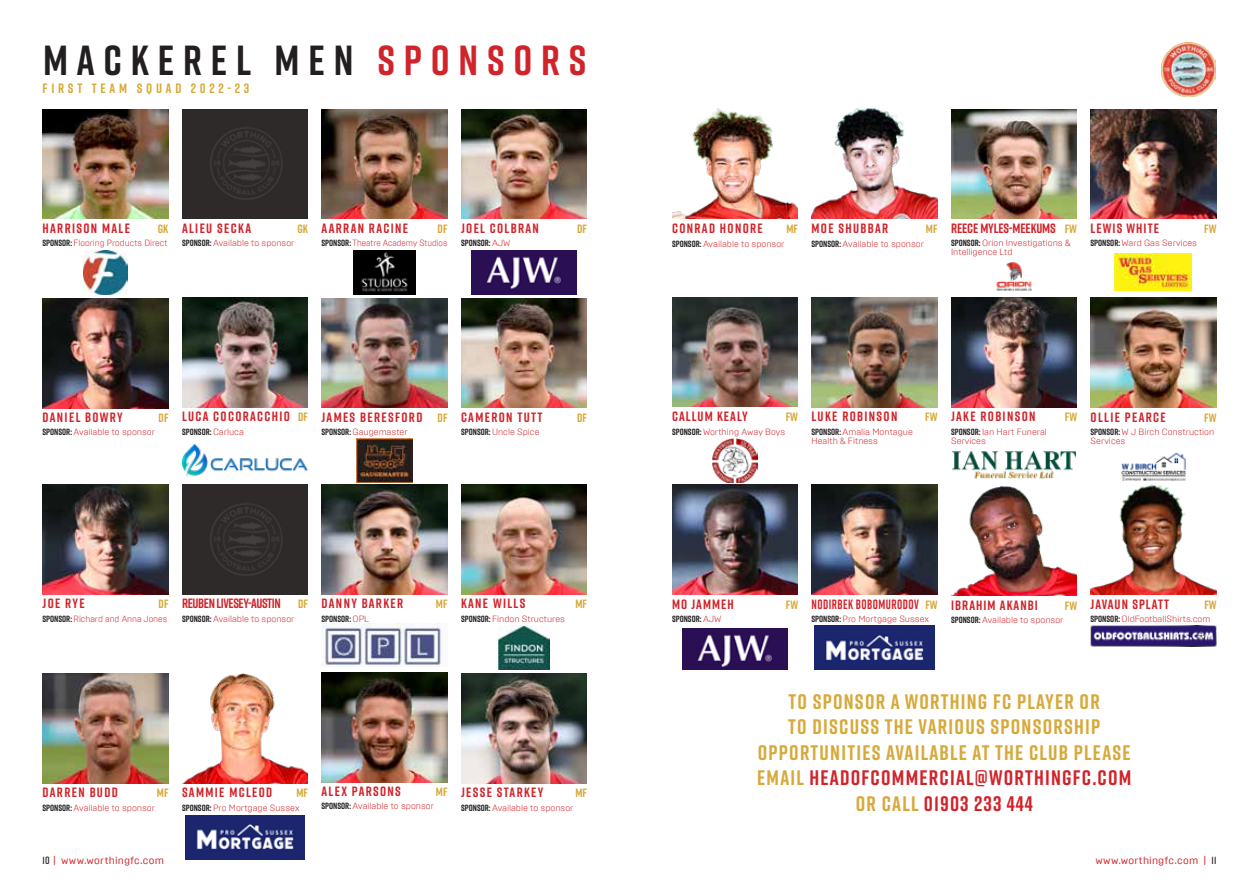
<style>
.page{position:relative;width:1259px;height:893px;background:#fff}
.page>*{position:absolute;margin:0;border:0;box-sizing:border-box;transform-origin:0 0}
.t1{font:700 42px "Rift";letter-spacing:.21em;color:#231f20}
.t2{font:700 21px/25.5px "Rift";letter-spacing:.06em;color:#d6a939;text-align:center}
.t3{font:700 13.5px "Rift";letter-spacing:.1em;color:#d1232a}
.t4{font:700 13.5px "Rift";letter-spacing:.08em;color:#d1232a}
.t5{font:700 13.5px "Rift";letter-spacing:.28em;color:#d6a939}
.t6{font:700 13.5px "Rift";letter-spacing:.04em;color:#d1232a;scale:.86 1}
.t7{font:700 13.5px "Rift";letter-spacing:-.03em;color:#d1232a}
.t8{font:700 13.5px "Rift";letter-spacing:-.01em;color:#d1232a}
.t9{font:700 13.5px "Rift";letter-spacing:.075em;color:#d1232a}
.t10{font:700 12px "Rift";color:#d6a939}
.t11{font:10.5px "Brutal Type W00";letter-spacing:.02em;color:#d1232a}
.t12{font:300 9px/9px "Brutal Type W00";color:#d1232a}
.t13{font:700 9px "Rift";color:#231f20}
.t14{font:300 9px "Brutal Type W00";color:#d1232a;scale:.96 1}
.t15{font:300 9px "Brutal Type W00";color:#d1232a;scale:.91 1}
.t16{font:300 9px "Brutal Type W00";color:#d1232a;scale:.95 1}
.s1{color:#d1232a}
.s2{font-family:"Rift";font-weight:700;color:#231f20}
.s3{font-family:"Brutal Type W00";font-weight:300;color:#d1232a}
.s4{font-size:12px;color:#d6a939}
.s5{font-family:"Rift";font-weight:600;color:#231f20}
</style>
<div class="page">
<img style="left:43px;top:109px;width:125px;height:110px">
<img style="left:461px;top:109px;width:126px;height:110px">
<img style="left:43px;top:674px;width:125px;height:109px">
<img style="left:321px;top:485px;width:126px;height:110px">
<img style="left:182px;top:298px;width:126px;height:110px">
<img style="left:321px;top:298px;width:126px;height:110px">
<img style="left:321px;top:672px;width:126px;height:110px">
<img style="left:461px;top:298px;width:126px;height:110px">
<img style="left:951px;top:109px;width:126px;height:110px">
<img style="left:1090px;top:298px;width:126px;height:109px">
<img style="left:672px;top:298px;width:126px;height:109px">
<img style="left:321px;top:109px;width:126px;height:110px">
<img style="left:811px;top:298px;width:126px;height:109px">
<img style="left:1090px;top:109px;width:126px;height:109px">
<img style="left:951px;top:298px;width:126px;height:109px">
<img style="left:811px;top:485px;width:126px;height:110px">
<img style="left:672px;top:485px;width:126px;height:110px">
<img style="left:672px;top:109px;width:126px;height:109px">
<img style="left:811px;top:109px;width:126px;height:109px">
<img style="left:43px;top:298px;width:125px;height:110px">
<img style="left:43px;top:485px;width:125px;height:110px">
<img style="left:183px;top:674px;width:125px;height:109px">
<img style="left:182px;top:109px;width:126px;height:110px">
<img style="left:182px;top:485px;width:126px;height:110px">
<img style="left:461px;top:485px;width:126px;height:110px">
<img style="left:461px;top:674px;width:126px;height:109px">
<img style="left:1162px;top:43px;width:53px;height:53px">
<img style="left:84px;top:250px;width:43px;height:44px">
<img style="left:471px;top:250px;width:105px;height:44px">
<img style="left:682px;top:629px;width:105px;height:41px">
<img style="left:353px;top:250px;width:63px;height:44px">
<img style="left:182px;top:444px;width:126px;height:33px">
<img style="left:356px;top:439px;width:56px;height:44px">
<img style="left:498px;top:626px;width:52px;height:44px">
<img style="left:321px;top:623px;width:120px;height:44px">
<img style="left:814px;top:626px;width:120px;height:44px">
<img style="left:1090px;top:626px;width:126px;height:21px">
<img style="left:185px;top:815px;width:120px;height:44px">
<img style="left:952px;top:451px;width:125px;height:27px">
<img style="left:1114px;top:254px;width:77px;height:37px">
<img style="left:996px;top:262px;width:36px;height:29px">
<img style="left:1121px;top:452px;width:65px;height:29px">
<img style="left:713px;top:439px;width:44px;height:44px">
<img style="left:1090px;top:485px;width:126px;height:110px">
<img style="left:951px;top:487px;width:126px;height:108px">
<h1 class="t1" style="left:43px;top:31px;width:545px">MACKEREL MEN <span class="s1">SPONSORS</span></h1>
<h3 class="t5" style="left:43px;top:79px;width:208px">FIRST TEAM SQUAD 2022-23</h3>
<h3 class="t3" style="left:43px;top:218px;width:89px">HARRISON MALE</h3>
<h3 class="t10" style="left:158px;top:220px;width:12px">GK</h3>
<p class="t14" style="left:43px;top:238px;width:132px"><span class="s2">SPONSOR:</span> Flooring Products Direct</p>
<h3 class="t3" style="left:182px;top:218px;width:70px">ALIEU SECKA</h3>
<h3 class="t10" style="left:297px;top:220px;width:12px">GK</h3>
<p class="t12" style="left:182px;top:239px;width:114px"><span class="s2">SPONSOR:</span> Available to sponsor</p>
<h3 class="t3" style="left:321px;top:218px;width:88px">AARRAN RACINE</h3>
<h3 class="t10" style="left:437px;top:220px;width:11px">DF</h3>
<p class="t15" style="left:321px;top:238px;width:140px"><span class="s2">SPONSOR:</span> Theatre Academy Studios</p>
<h3 class="t3" style="left:461px;top:218px;width:79px">JOEL COLBRAN</h3>
<h3 class="t10" style="left:577px;top:220px;width:11px">DF</h3>
<p class="t13" style="left:461px;top:237px;width:51px">SPONSOR: <span class="s3">AJW</span></p>
<h3 class="t3" style="left:672px;top:219px;width:92px">CONRAD HONORE</h3>
<h3 class="t10" style="left:786px;top:221px;width:13px">MF</h3>
<p class="t12" style="left:672px;top:239px;width:114px"><span class="s2">SPONSOR:</span> Available to sponsor</p>
<h3 class="t3" style="left:811px;top:219px;width:78px">MOE SHUBBAR</h3>
<h3 class="t10" style="left:926px;top:221px;width:13px">MF</h3>
<p class="t12" style="left:811px;top:239px;width:114px"><span class="s2">SPONSOR:</span> Available to sponsor</p>
<h3 class="t8" style="left:951px;top:218px;width:127px">REECE MYLES-MEEKUMS <span class="s4">FW</span></h3>
<p class="t12" style="left:951px;top:239px;width:121px"><span class="s2">SPONSOR:</span> Orion Investigations &amp;<br>Intelligence Ltd</p>
<h3 class="t4" style="left:1090px;top:218px;width:70px">LEWIS WHITE</h3>
<h3 class="t10" style="left:1204px;top:220px;width:14px">FW</h3>
<p class="t12" style="left:1090px;top:238px;width:108px"><span class="s2">SPONSOR:</span> Ward Gas Services</p>
<h3 class="t3" style="left:43px;top:408px;width:82px">DANIEL BOWRY</h3>
<h3 class="t10" style="left:159px;top:409px;width:11px">DF</h3>
<p class="t12" style="left:43px;top:428px;width:114px"><span class="s2">SPONSOR:</span> Available to sponsor</p>
<h3 class="t3" style="left:182px;top:407px;width:127px">LUCA COCORACCHIO <span class="s4">DF</span></h3>
<p class="t13" style="left:182px;top:425px;width:63px">SPONSOR: <span class="s3">Carluca</span></p>
<h3 class="t3" style="left:321px;top:407px;width:127px">JAMES BERESFORD <span class="s4">DF</span></h3>
<p class="t12" style="left:321px;top:428px;width:88px"><span class="s2">SPONSOR:</span> Gaugemaster</p>
<h3 class="t3" style="left:461px;top:407px;width:83px">CAMERON TUTT</h3>
<h3 class="t10" style="left:577px;top:409px;width:11px">DF</h3>
<p class="t12" style="left:461px;top:428px;width:80px"><span class="s2">SPONSOR:</span> Uncle Spice</p>
<h3 class="t4" style="left:672px;top:407px;width:77px">CALLUM KEALY</h3>
<h3 class="t10" style="left:786px;top:408px;width:14px">FW</h3>
<p class="t12" style="left:672px;top:427px;width:115px"><span class="s2">SPONSOR:</span> Worthing Away Boys</p>
<h3 class="t3" style="left:811px;top:407px;width:87px">LUKE ROBINSON</h3>
<h3 class="t10" style="left:925px;top:409px;width:14px">FW</h3>
<p class="t12" style="left:811px;top:427px;width:103px"><span class="s2">SPONSOR:</span> Amalia Montague<br>Health &amp; Fitness</p>
<h3 class="t3" style="left:951px;top:407px;width:86px">JAKE ROBINSON</h3>
<h3 class="t10" style="left:1065px;top:409px;width:14px">FW</h3>
<p class="t12" style="left:951px;top:427px;width:97px"><span class="s2">SPONSOR:</span> Ian Hart Funeral<br>Services</p>
<h3 class="t3" style="left:1090px;top:407px;width:77px">OLLIE PEARCE</h3>
<h3 class="t10" style="left:1204px;top:409px;width:14px">FW</h3>
<p class="t12" style="left:1090px;top:427px;width:125px"><span class="s2">SPONSOR:</span> W J Birch Construction<br>Services</p>
<h3 class="t3" style="left:43px;top:594px;width:44px">JOE RYE</h3>
<h3 class="t10" style="left:159px;top:596px;width:11px">DF</h3>
<p class="t16" style="left:43px;top:613px;width:133px"><span class="s2">SPONSOR:</span> Richard and Anna Jones</p>
<h3 class="t7" style="left:182px;top:594px;width:100px">REUBEN LIVESEY-AUSTIN</h3>
<h3 class="t10" style="left:298px;top:596px;width:11px">DF</h3>
<p class="t12" style="left:182px;top:614px;width:114px"><span class="s2">SPONSOR:</span> Available to sponsor</p>
<h3 class="t3" style="left:321px;top:594px;width:83px">DANNY BARKER</h3>
<h3 class="t10" style="left:436px;top:596px;width:13px">MF</h3>
<p class="t13" style="left:321px;top:612px;width:49px">SPONSOR: <span class="s3">OPL</span></p>
<h3 class="t3" style="left:461px;top:594px;width:66px">KANE WILLS</h3>
<h3 class="t10" style="left:575px;top:596px;width:13px">MF</h3>
<p class="t12" style="left:461px;top:614px;width:106px"><span class="s2">SPONSOR:</span> Findon Structures</p>
<h3 class="t4" style="left:672px;top:594px;width:63px">MO JAMMEH</h3>
<h3 class="t10" style="left:786px;top:596px;width:14px">FW</h3>
<p class="t13" style="left:672px;top:613px;width:51px">SPONSOR: <span class="s3">AJW</span></p>
<h3 class="t6" style="left:811px;top:594px;width:148px">NODIRBEK BOBOMURODOV <span class="s4">FW</span></h3>
<p class="t12" style="left:811px;top:615px;width:119px"><span class="s2">SPONSOR:</span> Pro Mortgage Sussex</p>
<h3 class="t4" style="left:951px;top:595px;width:88px">IBRAHIM AKANBI</h3>
<h3 class="t10" style="left:1065px;top:597px;width:14px">FW</h3>
<p class="t12" style="left:951px;top:615px;width:114px"><span class="s2">SPONSOR:</span> Available to sponsor</p>
<h3 class="t9" style="left:1090px;top:594px;width:80px">JAVAUN SPLATT</h3>
<h3 class="t10" style="left:1204px;top:596px;width:14px">FW</h3>
<p class="t12" style="left:1090px;top:615px;width:121px"><span class="s2">SPONSOR:</span> OldFootballShirts.com</p>
<h3 class="t3" style="left:43px;top:783px;width:77px">DARREN BUDD</h3>
<h3 class="t10" style="left:157px;top:784px;width:13px">MF</h3>
<p class="t12" style="left:43px;top:803px;width:114px"><span class="s2">SPONSOR:</span> Available to sponsor</p>
<h3 class="t3" style="left:182px;top:783px;width:92px">SAMMIE MCLEOD</h3>
<h3 class="t10" style="left:296px;top:784px;width:13px">MF</h3>
<p class="t12" style="left:182px;top:803px;width:119px"><span class="s2">SPONSOR:</span> Pro Mortgage Sussex</p>
<h3 class="t3" style="left:321px;top:782px;width:81px">ALEX PARSONS</h3>
<h3 class="t10" style="left:436px;top:783px;width:13px">MF</h3>
<p class="t12" style="left:321px;top:802px;width:114px"><span class="s2">SPONSOR:</span> Available to sponsor</p>
<h3 class="t3" style="left:461px;top:783px;width:84px">JESSE STARKEY</h3>
<h3 class="t10" style="left:575px;top:784px;width:13px">MF</h3>
<p class="t12" style="left:461px;top:803px;width:114px"><span class="s2">SPONSOR:</span> Available to sponsor</p>
<h2 class="t2" style="left:757px;top:688px;width:376px">TO SPONSOR A WORTHING FC PLAYER OR<br>TO DISCUSS THE VARIOUS SPONSORSHIP OPPORTUNITIES AVAILABLE AT THE CLUB PLEASE EMAIL <span class="s1">HEADOFCOMMERCIAL@WORTHINGFC.COM </span>OR CALL <span class="s1">01903 233 444</span></h2>
<p class="t11" style="left:43px;top:854px;width:123px"><span class="s5">10</span> | www.worthingfc.com</p>
<p class="t11" style="left:1095px;top:854px;width:123px">www.worthingfc.com | <span class="s5">11</span></p>
</div>
